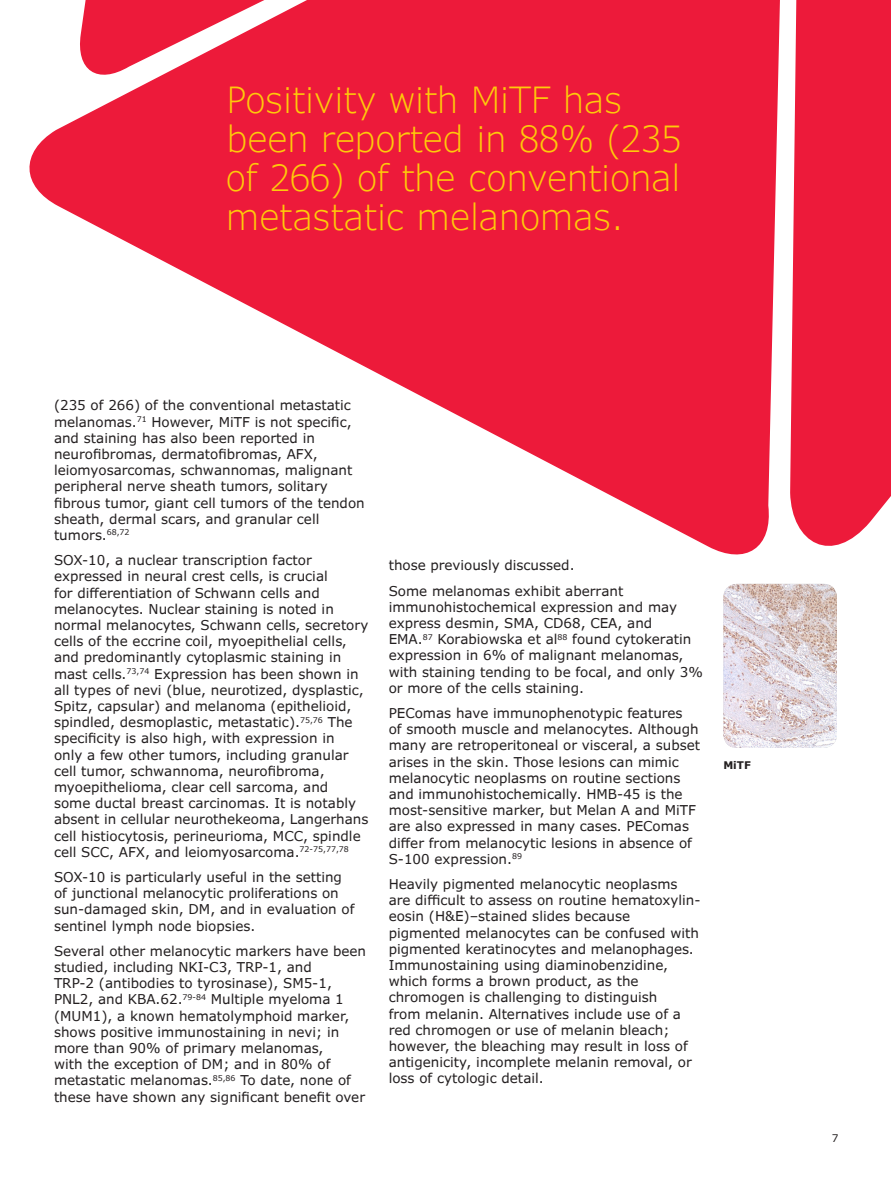
<style>
.page{position:relative;width:891px;height:1188px;background:#fff}
.page>*{position:absolute;margin:0;border:0;box-sizing:border-box;transform-origin:0 0}
.Quote_24_26{font:300 36px/39px "Verdana Pro";color:#feca0a}
.Body_Copy_9_11{font:13.5px/16.2px "Verdana Pro";color:#231f20}
.Caption_Head_7_9{font:700 10.5px "Verdana Pro";color:#231f20}
.t1{font:10.5px "Verdana Pro";color:#231f20}
</style>
<div class="page">
<div style="left:790px;top:0;width:101px;height:546px;background:#ed1a3a"></div>
<svg style="left:29px;top:0;width:751px;height:555px;fill:#ed1a3a"></svg>
<img style="left:723px;top:584px;width:114px;height:164px">
<p class="Quote_24_26" style="left:226px;top:81px;width:457px">Positivity with MiTF has been reported in 88% (235 of 266) of the conventional metastatic melanomas.</p>
<p class="Body_Copy_9_11" style="left:54px;top:398px;width:312px">(235 of 266) of the conventional metastatic melanomas.<sup>71</sup> However, MiTF is not specific, and staining has also been reported in neurofibromas, dermatofibromas, AFX, leiomyosarcomas, schwannomas, malignant peripheral nerve sheath tumors, solitary fibrous tumor, giant cell tumors of the tendon sheath, dermal scars, and granular cell tumors.<sup>68,72</sup></p>
<p class="Body_Copy_9_11" style="left:54px;top:552px;width:316px">SOX-10, a nuclear transcription factor expressed in neural crest cells, is crucial<br>for differentiation of Schwann cells and melanocytes. Nuclear staining is noted in normal melanocytes, Schwann cells, secretory cells of the eccrine coil, myoepithelial cells, and predominantly cytoplasmic staining in mast cells.<sup>73,74</sup> Expression has been shown in all types of nevi (blue, neurotized, dysplastic, Spitz, capsular) and melanoma (epithelioid, spindled, desmoplastic, metastatic).<sup>75,76</sup> The specificity is also high, with expression in<br>only a few other tumors, including granular cell tumor, schwannoma, neurofibroma, myoepithelioma, clear cell sarcoma, and<br>some ductal breast carcinomas. It is notably absent in cellular neurothekeoma, Langerhans cell histiocytosis, perineurioma, MCC, spindle cell SCC, AFX, and leiomyosarcoma.<sup>72-75,77,78</sup></p>
<p class="Body_Copy_9_11" style="left:54px;top:869px;width:302px">SOX-10 is particularly useful in the setting of junctional melanocytic proliferations on sun-damaged skin, DM, and in evaluation of sentinel lymph node biopsies.</p>
<p class="Body_Copy_9_11" style="left:54px;top:943px;width:314px">Several other melanocytic markers have been studied, including NKI-C3, TRP-1, and<br>TRP-2 (antibodies to tyrosinase), SM5-1, PNL2, and KBA.62.<sup>79-84</sup> Multiple myeloma 1 (MUM1), a known hematolymphoid marker, shows positive immunostaining in nevi; in more than 90% of primary melanomas,<br>with the exception of DM; and in 80% of metastatic melanomas.<sup>85,86</sup> To date, none of these have shown any significant benefit over</p>
<p class="Body_Copy_9_11" style="left:389px;top:558px;width:187px">those previously discussed.</p>
<p class="Body_Copy_9_11" style="left:389px;top:583px;width:316px">Some melanomas exhibit aberrant immunohistochemical expression and may express desmin, SMA, CD68, CEA, and<br>EMA.<sup>87</sup> Korabiowska et al<sup>88</sup> found cytokeratin expression in 6% of malignant melanomas, with staining tending to be focal, and only 3% or more of the cells staining.</p>
<p class="Body_Copy_9_11" style="left:389px;top:705px;width:313px">PEComas have immunophenotypic features<br>of smooth muscle and melanocytes. Although many are retroperitoneal or visceral, a subset arises in the skin. Those lesions can mimic melanocytic neoplasms on routine sections and immunohistochemically. HMB-45 is the most-sensitive marker, but Melan A and MiTF are also expressed in many cases. PEComas differ from melanocytic lesions in absence of S-100 expression.<sup>89</sup></p>
<p class="Body_Copy_9_11" style="left:389px;top:876px;width:313px">Heavily pigmented melanocytic neoplasms are difficult to assess on routine hematoxylin&shy;eosin (H&amp;E)–stained slides because pigmented melanocytes can be confused with pigmented keratinocytes and melanophages.<br>Immunostaining using diaminobenzidine, which forms a brown product, as the chromogen is challenging to distinguish<br>from melanin. Alternatives include use of a red chromogen or use of melanin bleach; however, the bleaching may result in loss of antigenicity, incomplete melanin removal, or loss of cytologic detail.</p>
<p class="Caption_Head_7_9" style="left:723px;top:758px;width:29px">MiTF</p>
<p class="t1" style="left:832px;top:1131px;width:8px">7</p>
</div>
